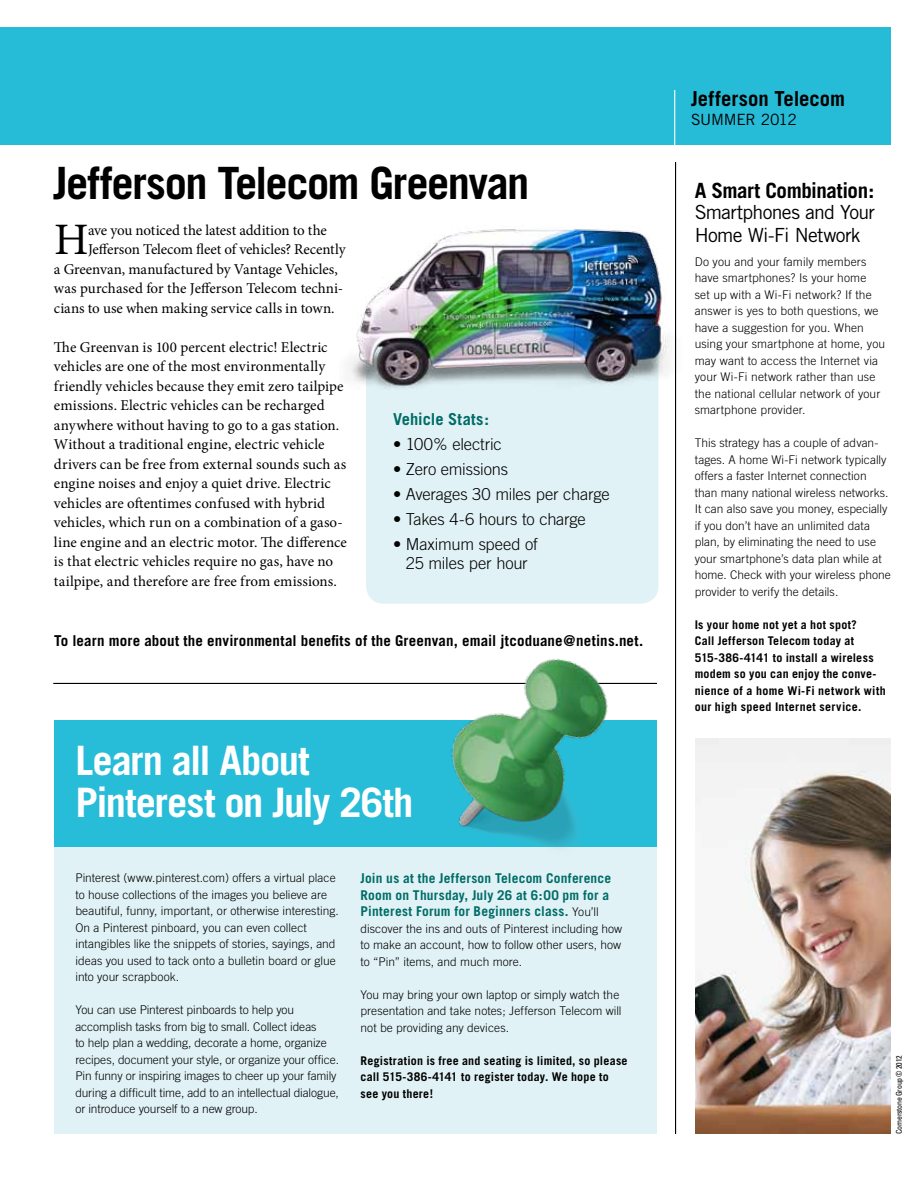
<style>
.page{position:relative;width:918px;height:1188px;background:#fff}
.page>*{position:absolute;margin:0;border:0;box-sizing:border-box;transform-origin:0 0}
.t1{font:45px "Minion Pro";color:#000}
.t2{font:700 44.55px "Trade Gothic";letter-spacing:-.035em;color:#000}
.t3{font:700 40.65px/42.2px "Trade Gothic";letter-spacing:-.03em;color:#fff}
.t4{font:700 21px "Trade Gothic";letter-spacing:-.02em;color:#000}
.t5{font:700 20.7px "Trade Gothic";color:#000}
.t6{font:19.5px/22.5px "Trade Gothic";letter-spacing:-.035em;color:#000}
.t7{font:300 16.5px/19.5px "Trade Gothic";letter-spacing:-.01em;color:#000;text-align:center}
.t8{font:700 16.5px "Trade Gothic";color:#006c67}
.t9{font:15.6px "Trade Gothic";letter-spacing:-.02em;color:#000}
.t10{font:15px/19.5px "Minion Pro";color:#000}
.t11{font:700 15px "Trade Gothic";letter-spacing:.01em;color:#000}
.t12{font:700 13.5px/16.5px "Trade Gothic";letter-spacing:.015em;color:#006c67}
.t13{font:300 12px/16.5px "Trade Gothic";color:#000}
.t14{font:700 12px/16.5px "Trade Gothic";letter-spacing:.02em;color:#000}
.t15{font:condensed 7.8px "Univers";letter-spacing:-.03em;color:#000}
.s1{font-weight:300;font-size:12px;color:#000}
</style>
<div class="page">
<div style="left:0;top:28px;width:890px;height:116px;background:#26bcd7"></div>
<hr style="left:674px;top:90px;width:1px;height:58px;background:#fff">
<hr style="left:675px;top:162px;width:1px;height:972px;background:#000">
<div style="left:366px;top:306px;width:292px;height:298px;background:#e1f2f6;border-radius:18px"></div>
<div style="left:54px;top:720px;width:603px;height:414px;background:#e1f2f6"></div>
<div style="left:54px;top:720px;width:603px;height:127px;background:#27bcd7"></div>
<hr style="left:53px;top:683px;width:604px;height:1px;background:#000">
<img style="left:394px;top:658px;width:254px;height:188px">
<img style="left:348px;top:182px;width:329px;height:221px">
<img style="left:695px;top:738px;width:196px;height:396px">
<h2 class="t2" style="left:53px;top:155px;width:478px">Jefferson Telecom Greenvan</h2>
<h1 class="t1" style="left:54px;top:210px;width:36px">H</h1>
<p class="t10" style="left:88px;top:220px;width:240px">ave you noticed the latest addition to the</p>
<p class="t10" style="left:88px;top:240px;width:259px">Jefferson Telecom fleet of vehicles? Recently</p>
<p class="t10" style="left:54px;top:259px;width:285px">a Greenvan, manufactured by Vantage Vehicles,</p>
<p class="t10" style="left:54px;top:279px;width:291px">was purchased for the Jefferson Telecom techni-</p>
<p class="t10" style="left:54px;top:298px;width:282px">cians to use when making service calls in town.</p>
<p class="t10" style="left:54px;top:337px;width:295px">The Greenvan is 100 percent electric! Electric vehicles are one of the most environmentally friendly vehicles because they emit zero tailpipe emissions. Electric vehicles can be recharged anywhere without having to go to a gas station.<br>Without a traditional engine, electric vehicle drivers can be free from external sounds such as engine noises and enjoy a quiet drive. Electric vehicles are oftentimes confused with hybrid vehicles, which run on a combination of a gaso&shy;line engine and an electric motor. The difference is that electric vehicles require no gas, have no tailpipe, and therefore are free from emissions.</p>
<h3 class="t8" style="left:393px;top:409px;width:97px">Vehicle Stats:</h3>
<h3 class="t7" style="left:393px;top:434px;width:110px">• 100% electric</h3>
<h3 class="t7" style="left:393px;top:459px;width:117px">• Zero emissions</h3>
<h3 class="t7" style="left:393px;top:484px;width:218px">• Averages 30 miles per charge</h3>
<h3 class="t7" style="left:393px;top:509px;width:194px">• Takes 4-6 hours to charge</h3>
<h3 class="t7" style="left:393px;top:534px;width:146px">• Maximum speed of<br>25 miles per hour</h3>
<p class="t11" style="left:54px;top:632px;width:591px">To learn more about the environmental benefits of the Greenvan, email jtcoduane@netins.net.</p>
<h3 class="t3" style="left:75px;top:739px;width:340px">Learn all About<br>Pinterest on July 26th</h3>
<p class="t13" style="left:75px;top:870px;width:265px">Pinterest (www.pinterest.com) offers a virtual place to house collections of the images you believe are beautiful, funny, important, or otherwise interesting.<br>On a Pinterest pinboard, you can even collect intangibles like the snippets of stories, sayings, and ideas you used to tack onto a bulletin board or glue into your scrapbook.</p>
<p class="t13" style="left:75px;top:1002px;width:265px">You can use Pinterest pinboards to help you accomplish tasks from big to small. Collect ideas<br>to help plan a wedding, decorate a home, organize recipes, document your style, or organize your office.<br>Pin funny or inspiring images to cheer up your family during a difficult time, add to an intellectual dialogue, or introduce yourself to a new group.</p>
<p class="t12" style="left:361px;top:870px;width:252px">Join us at the Jefferson Telecom Conference<br>Room on Thursday, July 26 at 6:00 pm for a<br>Pinterest Forum for Beginners class. <span class="s1">You’ll</span></p>
<p class="t13" style="left:361px;top:920px;width:263px;text-align:justify">discover the ins and outs of Pinterest including how to make an account, how to follow other users, how to “Pin” items, and much more.</p>
<p class="t13" style="left:361px;top:986px;width:263px">You may bring your own laptop or simply watch the presentation and take notes; Jefferson Telecom will not be providing any devices.</p>
<p class="t14" style="left:361px;top:1052px;width:269px">Registration is free and seating is limited, so please call 515-386-4141 to register today. We hope to see you there!</p>
<h3 class="t5" style="left:691px;top:86px;width:155px">Jefferson Telecom</h3>
<h3 class="t9" style="left:691px;top:110px;width:107px">SUMMER 2012</h3>
<h3 class="t4" style="left:695px;top:178px;width:181px">A Smart Combination:</h3>
<h3 class="t6" style="left:695px;top:201px;width:182px">Smartphones and Your<br>Home Wi-Fi Network</h3>
<p class="t13" style="left:695px;top:253px;width:192px">Do you and your family members have smartphones? Is your home<br>set up with a Wi-Fi network? If the answer is yes to both questions, we have a suggestion for you. When using your smartphone at home, you may want to access the Internet via your Wi-Fi network rather than use the national cellular network of your smartphone provider.</p>
<p class="t13" style="left:695px;top:435px;width:198px">This strategy has a couple of advan&shy;tages. A home Wi-Fi network typically offers a faster Internet connection than many national wireless networks.<br>It can also save you money, especially if you don’t have an unlimited data plan, by eliminating the need to use your smartphone’s data plan while at home. Check with your wireless phone provider to verify the details.</p>
<p class="t14" style="left:695px;top:616px;width:193px">Is your home not yet a hot spot?<br>Call Jefferson Telecom today at<br>515-386-4141 to install a wireless modem so you can enjoy the conve&shy;nience of a home Wi-Fi network with our high speed Internet service.</p>
<p class="t15" style="left:894px;top:1134px;width:80px;rotate:-90deg">Cornerstone Group © 2012</p>
</div>
